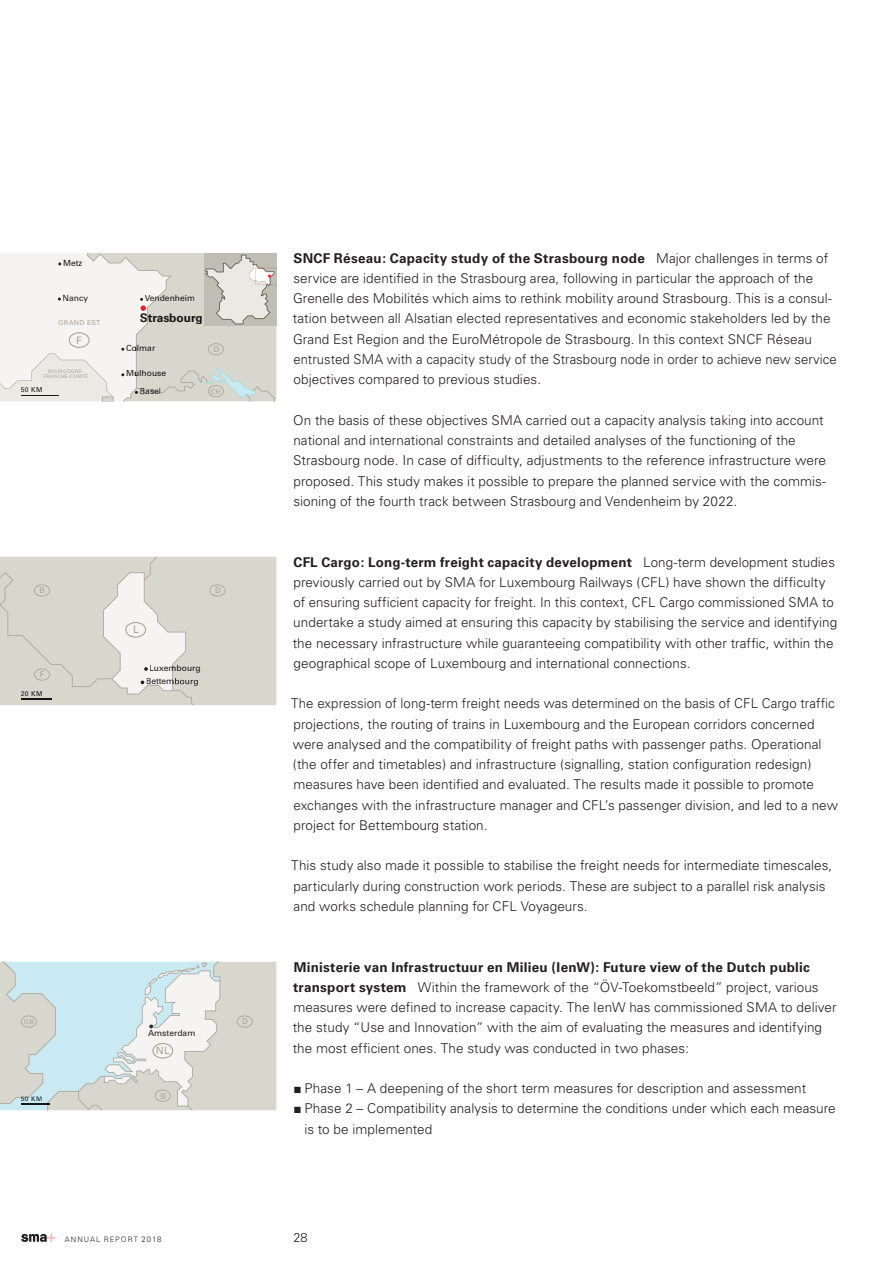
<style>
.page{position:relative;width:893px;height:1263px;background:#fff}
.page>*{position:absolute;margin:0;border:0;box-sizing:border-box;transform-origin:0 0}
.t1{font:300 13.5px/20.2px "Univers";letter-spacing:.005em;color:#231f20}
.t2{font:300 12.75px "Univers";color:#231f20}
.t3{font:700 11.85px "Univers";color:#151312}
.t4{font:10.35px "Univers";color:#aaa59b}
.t5{font:8.55px/17.5px "Univers";color:#151312}
.t6{font:8.55px "Univers";color:#201c1d}
.t7{font:7.95px "Univers";color:#aaa59b}
.t8{font:300 7.5px "Univers";letter-spacing:.135em;color:#231f20}
.t9{font:6.75px "Univers";letter-spacing:.05em;color:#aaa59b}
.t10{font:6.75px "Univers";color:#1c1818}
.t11{font:6.75px "Univers";color:#151312}
.t12{font:6.75px "Univers";color:#101a1f}
.t13{font:4.8px/5.1px "Univers";letter-spacing:.05em;color:#aaa59b;text-align:center}
.s1{font-weight:700}
.s2{font-size:7.8px}
</style>
<div class="page">
<svg style="left:21px;top:1234px;width:34px;height:8px"></svg>
<svg style="left:0;top:253px;width:276px;height:148px"></svg>
<svg style="left:0;top:557px;width:276px;height:148px;background:#dad9d1"></svg>
<svg style="left:0;top:962px;width:276px;height:148px;background:#d5e0de"></svg>
<p class="t6" style="left:63px;top:257px;width:21px">Metz</p>
<p class="t6" style="left:63px;top:292px;width:27px">Nancy</p>
<p class="t5" style="left:145px;top:289px;width:52px">Vendenheim</p>
<p class="t9" style="left:58px;top:318px;width:44px">GRAND EST</p>
<p class="t3" style="left:140px;top:311px;width:64px">Strasbourg</p>
<p class="t4" style="left:76px;top:334px;width:7px">F</p>
<p class="t5" style="left:126px;top:339px;width:31px">Colmar</p>
<p class="t5" style="left:140px;top:365px;width:28px;text-indent:-14px">Mulhouse<br>Basel</p>
<p class="t7" style="left:213px;top:345px;width:7px">D</p>
<p class="t13" style="left:44px;top:369px;width:46px">BOURGOGNE-<br>FRANCHE-COMTÉ</p>
<p class="t10" style="left:21px;top:386px;width:23px">50 KM</p>
<p class="t9" style="left:211px;top:387px;width:11px">CH</p>
<p class="t7" style="left:40px;top:586px;width:7px">B</p>
<p class="t7" style="left:40px;top:670px;width:6px">F</p>
<p class="t11" style="left:21px;top:690px;width:23px">20 KM</p>
<p class="t4" style="left:133px;top:624px;width:7px">L</p>
<p class="t5" style="left:149px;top:659px;width:53px">Luxembourg</p>
<p class="t7" style="left:215px;top:586px;width:7px">D</p>
<p class="t9" style="left:24px;top:1018px;width:12px">GB</p>
<p class="t7" style="left:242px;top:1017px;width:7px">D</p>
<p class="t12" style="left:21px;top:1095px;width:23px">50 KM</p>
<p class="t6" style="left:148px;top:1028px;width:49px">Amsterdam</p>
<p class="t4" style="left:156px;top:1045px;width:16px">NL</p>
<p class="t7" style="left:160px;top:1091px;width:7px">B</p>
<p class="t1" style="left:293px;top:248px;width:546px"><span class="s1">SNCF Réseau: Capacity study of the Strasbourg node</span> Major challenges in terms of service are identified in the Strasbourg area, following in particular the approach of the Grenelle des Mobilités which aims to rethink mobility around Strasbourg. This is a consul&shy;tation between all Alsatian elected representatives and economic stakeholders led by the Grand Est Region and the EuroMétropole de Strasbourg. In this context SNCF Réseau entrusted SMA with a capacity study of the Strasbourg node in order to achieve new service objectives compared to previous studies.</p>
<p class="t1" style="left:293px;top:410px;width:535px">On the basis of these objectives SMA carried out a capacity analysis taking into account national and international constraints and detailed analyses of the functioning of the Strasbourg node. In case of difficulty, adjustments to the reference infrastructure were proposed. This study makes it possible to prepare the planned service with the commis&shy;sioning of the fourth track between Strasbourg and Vendenheim by 2022.</p>
<p class="t1" style="left:293px;top:552px;width:546px"><span class="s1">CFL Cargo: Long-term freight capacity development</span> Long-term development studies previously carried out by SMA for Luxembourg Railways (CFL) have shown the difficulty of ensuring sufficient capacity for freight. In this context, CFL Cargo commissioned SMA to undertake a study aimed at ensuring this capacity by stabilising the service and identifying the necessary infrastructure while guaranteeing compatibility with other traffic, within the geographical scope of Luxembourg and international connections.</p>
<p class="t1" style="left:291px;top:693px;width:548px">The expression of long-term freight needs was determined on the basis of CFL Cargo traffic projections, the routing of trains in Luxembourg and the European corridors concerned were analysed and the compatibility of freight paths with passenger paths. Operational (the offer and timetables) and infrastructure (signalling, station configuration redesign) measures have been identified and evaluated. The results made it possible to promote exchanges with the infrastructure manager and CFL’s passenger division, and led to a new project for Bettembourg station.</p>
<p class="t1" style="left:291px;top:855px;width:543px">This study also made it possible to stabilise the freight needs for intermediate timescales, particularly during construction work periods. These are subject to a parallel risk analysis and works schedule planning for CFL Voyageurs.</p>
<p class="t1" style="left:293px;top:957px;width:545px"><span class="s1">Ministerie van Infrastructuur en Milieu (IenW): Future view of the Dutch public transport system</span> Within the framework of the “ÖV-Toekomstbeeld” project, various measures were defined to increase capacity. The IenW has commissioned SMA to deliver the study “Use and Innovation” with the aim of evaluating the measures and identifying the most efficient ones. The study was conducted in two phases:</p>
<p class="t1" style="left:294px;top:1078px;width:514px">■ Phase 1 – A deepening of the short term measures for description and assessment</p>
<p class="t1" style="left:304px;top:1098px;width:533px;text-indent:-10px">■ Phase 2 – Compatibility analysis to determine the conditions under which each measure is to be implemented</p>
<p class="t8" style="left:65px;top:1234px;width:98px">ANNUAL REPORT <span class="s2">2018</span></p>
<p class="t2" style="left:293px;top:1229px;width:16px">28</p>
</div>
